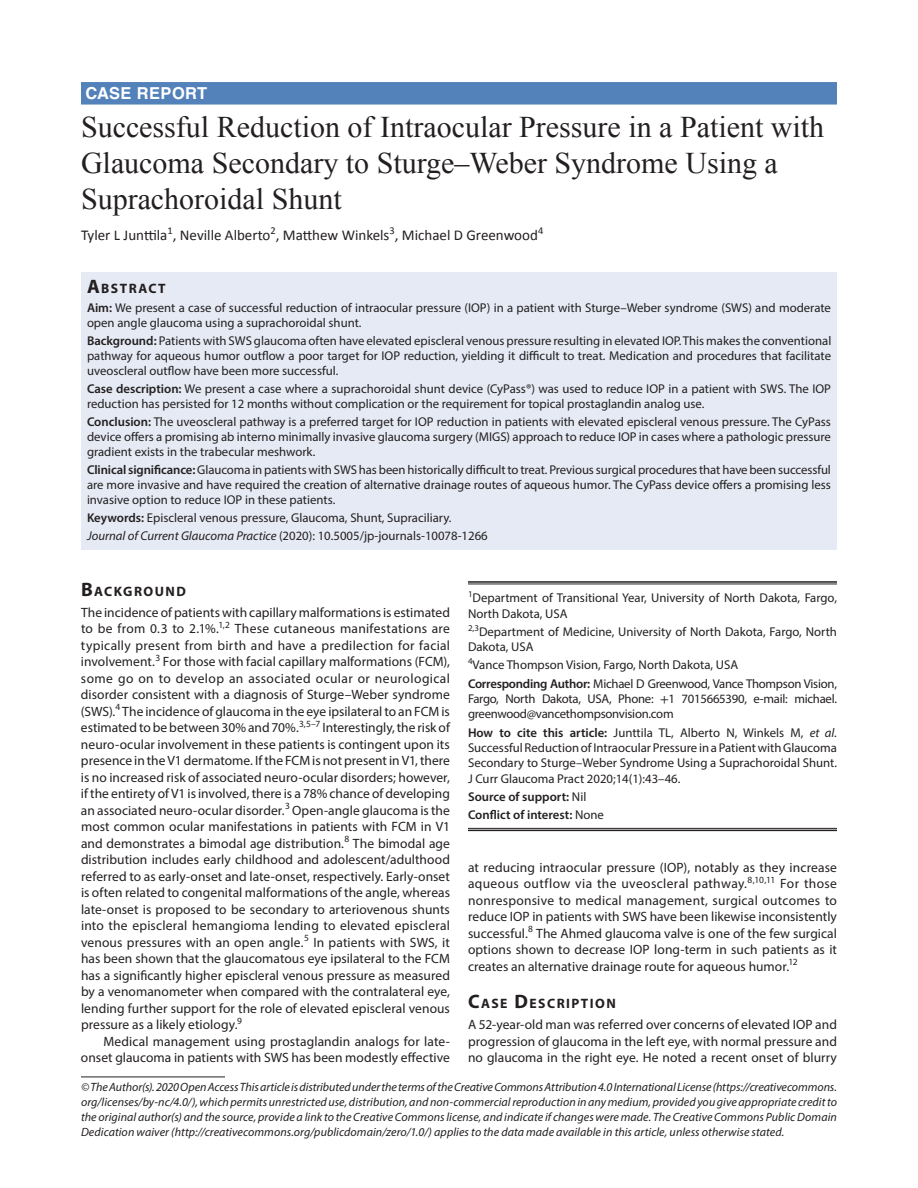
<style>
.page{position:relative;width:918px;height:1188px;background:#fff}
.page>*{position:absolute;margin:0;border:0;box-sizing:border-box;transform-origin:0 0}
.t1{font:30px/36px "Times New Roman";color:#231f20}
.t2{font:700 16.5px "Helvetica LT Std";letter-spacing:.025em;color:#fff}
.t3{font:15px "Calibri";color:#231f20}
.t4{font:700 13.65px "Myriad Pro";letter-spacing:.105em;color:#231f20}
.t5{font:13.5px/16.5px "Myriad Pro";letter-spacing:.005em;color:#231f20;text-align:justify}
.t6{font:12.75px/15px "Myriad Pro";color:#231f20}
.t7{font:12.75px/18.3px "Myriad Pro";letter-spacing:-.02em;color:#231f20}
.t8{font:600 12.75px/18.3px "Myriad Pro";color:#231f20}
.t9{font:italic 12px/15px "Myriad Pro";letter-spacing:.005em;color:#231f20;text-align:justify}
.s1{font-size:19.5px}
.s2{font-weight:600}
.s3{font-style:italic}
.s4{font-family:"STIX"}
.s5{font-weight:400}
</style>
<div class="page">
<div style="left:81px;top:82px;width:756px;height:23px;background:#5382ba"></div>
<div style="left:81px;top:272px;width:756px;height:26px;background:#e5eaf4"></div>
<div style="left:81px;top:297px;width:756px;height:39px;background:#e5eaf4"></div>
<div style="left:81px;top:330px;width:756px;height:54px;background:#e5eaf4"></div>
<div style="left:81px;top:378px;width:756px;height:39px;background:#e5eaf4"></div>
<div style="left:81px;top:411px;width:756px;height:54px;background:#e5eaf4"></div>
<div style="left:81px;top:459px;width:756px;height:54px;background:#e5eaf4"></div>
<div style="left:81px;top:507px;width:756px;height:24px;background:#e5eaf4"></div>
<div style="left:81px;top:525px;width:756px;height:24px;background:#e5eaf4"></div>
<hr style="left:468px;top:581px;width:369px;height:2px;background:#231f20">
<hr style="left:468px;top:584px;width:369px;height:1px;background:#231f20">
<hr style="left:468px;top:828px;width:369px;height:1px;background:#231f20">
<hr style="left:468px;top:830px;width:369px;height:1px;background:#231f20">
<hr style="left:81px;top:1077px;width:144px;height:1px;background:#231f20">
<p class="t2" style="left:86px;top:83px;width:123px">CASE REPORT</p>
<h1 class="t1" style="left:81px;top:108px;width:745px">Successful Reduction of Intraocular Pressure in a Patient with<br>Glaucoma Secondary to Sturge–Weber Syndrome Using a<br>Suprachoroidal Shunt</h1>
<p class="t3" style="left:81px;top:226px;width:464px">Tyler L Junttila<sup>1</sup>, Neville Alberto<sup>2</sup>, Matthew Winkels<sup>3</sup>, Michael D Greenwood<sup>4</sup></p>
<p class="t4" style="left:87px;top:279px;width:80px"><span class="s1">A</span>BSTRACT</p>
<p class="t6" style="left:87px;top:300px;width:746px"><span class="s2">Aim:</span> We present a case of successful reduction of intraocular pressure (IOP) in a patient with Sturge–Weber syndrome (SWS) and moderate open angle glaucoma using a suprachoroidal shunt.</p>
<p class="t6" style="left:87px;top:333px;width:746px;text-align:justify"><span class="s2">Background:</span> Patients with SWS glaucoma often have elevated episcleral venous pressure resulting in elevated IOP. This makes the conventional pathway for aqueous humor outflow a poor target for IOP reduction, yielding it difficult to treat. Medication and procedures that facilitate uveoscleral outflow have been more successful.</p>
<p class="t6" style="left:87px;top:381px;width:746px"><span class="s2">Case description:</span> We present a case where a suprachoroidal shunt device (CyPass®) was used to reduce IOP in a patient with SWS. The IOP reduction has persisted for 12 months without complication or the requirement for topical prostaglandin analog use.</p>
<p class="t6" style="left:87px;top:414px;width:746px;text-align:justify"><span class="s2">Conclusion:</span> The uveoscleral pathway is a preferred target for IOP reduction in patients with elevated episcleral venous pressure. The CyPass device offers a promising ab interno minimally invasive glaucoma surgery (MIGS) approach to reduce IOP in cases where a pathologic pressure gradient exists in the trabecular meshwork.</p>
<p class="t6" style="left:87px;top:462px;width:745px;text-align:justify"><span class="s2">Clinical significance:</span> Glaucoma in patients with SWS has been historically difficult to treat. Previous surgical procedures that have been successful are more invasive and have required the creation of alternative drainage routes of aqueous humor. The CyPass device offers a promising less invasive option to reduce IOP in these patients.</p>
<p class="t6" style="left:87px;top:509px;width:402px;line-height:18px"><span class="s2">Keywords:</span> Episcleral venous pressure, Glaucoma, Shunt, Supraciliary.<br><span class="s3">Journal of Current Glaucoma Practice</span> (2020): 10.5005/jp-journals-10078-1266</p>
<p class="t4" style="left:81px;top:582px;width:106px"><span class="s1">B</span>ACKGROUND</p>
<p class="t5" style="left:81px;top:604px;width:371px">The incidence of patients with capillary malformations is estimated to be from 0.3 to 2.1%.<sup>1,2</sup> These cutaneous manifestations are typically present from birth and have a predilection for facial involvement.<sup>3</sup> For those with facial capillary malformations (FCM), some go on to develop an associated ocular or neurological disorder consistent with a diagnosis of Sturge–Weber syndrome (SWS).<sup>4</sup> The incidence of glaucoma in the eye ipsilateral to an FCM is estimated to be between 30% and 70%.<sup>3,5–7</sup> Interestingly, the risk of neuro-ocular involvement in these patients is contingent upon its presence in the V1 dermatome. If the FCM is not present in V1, there is no increased risk of associated neuro-ocular disorders; however, if the entirety of V1 is involved, there is a 78% chance of developing an associated neuro-ocular disorder.<sup>3</sup> Open-angle glaucoma is the most common ocular manifestations in patients with FCM in V1 and demonstrates a bimodal age distribution.<sup>8</sup> The bimodal age distribution includes early childhood and adolescent/adulthood referred to as early-onset and late-onset, respectively. Early-onset is often related to congenital malformations of the angle, whereas late-onset is proposed to be secondary to arteriovenous shunts into the episcleral hemangioma lending to elevated episcleral venous pressures with an open angle.<sup>5</sup> In patients with SWS, it has been shown that the glaucomatous eye ipsilateral to the FCM has a significantly higher episcleral venous pressure as measured by a venomanometer when compared with the contralateral eye, lending further support for the role of elevated episcleral venous pressure as a likely etiology.<sup>9</sup></p>
<p class="t5" style="left:81px;top:1033px;width:371px;text-align:right">Medical management using prostaglandin analogs for late&shy;onset glaucoma in patients with SWS has been modestly effective</p>
<p class="t6" style="left:468px;top:590px;width:370px"><sup>1</sup>Department of Transitional Year, University of North Dakota, Fargo,<br>North Dakota, USA</p>
<p class="t6" style="left:468px;top:624px;width:370px"><sup>2,3</sup>Department of Medicine, University of North Dakota, Fargo, North<br>Dakota, USA</p>
<p class="t7" style="left:468px;top:656px;width:371px"><sup>4</sup>Vance Thompson Vision, Fargo, North Dakota, USA<br><span class="s2">Corresponding Author:</span> Michael D Greenwood, Vance Thompson Vision,</p>
<p class="t7" style="left:468px;top:691px;width:371px;line-height:15.3px">Fargo, North Dakota, USA, Phone: <span class="s4">+</span>1 7015665390, e-mail: michael. greenwood@vancethompsonvision.com</p>
<p class="t6" style="left:468px;top:724px;width:371px;text-align:justify"><span class="s2">How to cite this article:</span> Junttila TL, Alberto N, Winkels M, <span class="s3">et al.<br></span>Successful Reduction of Intraocular Pressure in a Patient with Glaucoma Secondary to Sturge–Weber Syndrome Using a Suprachoroidal Shunt.<br>J Curr Glaucoma Pract 2020;14(1):43–46.</p>
<p class="t8" style="left:468px;top:787px;width:137px">Source of support: <span class="s5">Nil<br></span>Conflict of interest: <span class="s5">None</span></p>
<p class="t5" style="left:468px;top:859px;width:371px">at reducing intraocular pressure (IOP), notably as they increase aqueous outflow via the uveoscleral pathway.<sup>8,10,11</sup> For those nonresponsive to medical management, surgical outcomes to reduce IOP in patients with SWS have been likewise inconsistently successful.<sup>8</sup> The Ahmed glaucoma valve is one of the few surgical options shown to decrease IOP long-term in such patients as it creates an alternative drainage route for aqueous humor.<sup>12</sup></p>
<p class="t4" style="left:468px;top:995px;width:149px"><span class="s1">C</span>ASE <span class="s1">D</span>ESCRIPTION</p>
<p class="t5" style="left:468px;top:1016px;width:370px">A 52-year-old man was referred over concerns of elevated IOP and progression of glaucoma in the left eye, with normal pressure and no glaucoma in the right eye. He noted a recent onset of blurry</p>
<p class="t9" style="left:81px;top:1079px;width:758px">© The Author(s). 2020 Open Access This article is distributed under the terms of the Creative Commons Attribution 4.0 International License (https://creativecommons. org/licenses/by-nc/4.0/), which permits unrestricted use, distribution, and non-commercial reproduction in any medium, provided you give appropriate credit to the original author(s) and the source, provide a link to the Creative Commons license, and indicate if changes were made. The Creative Commons Public Domain Dedication waiver (http://creativecommons.org/publicdomain/zero/1.0/) applies to the data made available in this article, unless otherwise stated.</p>
</div>
